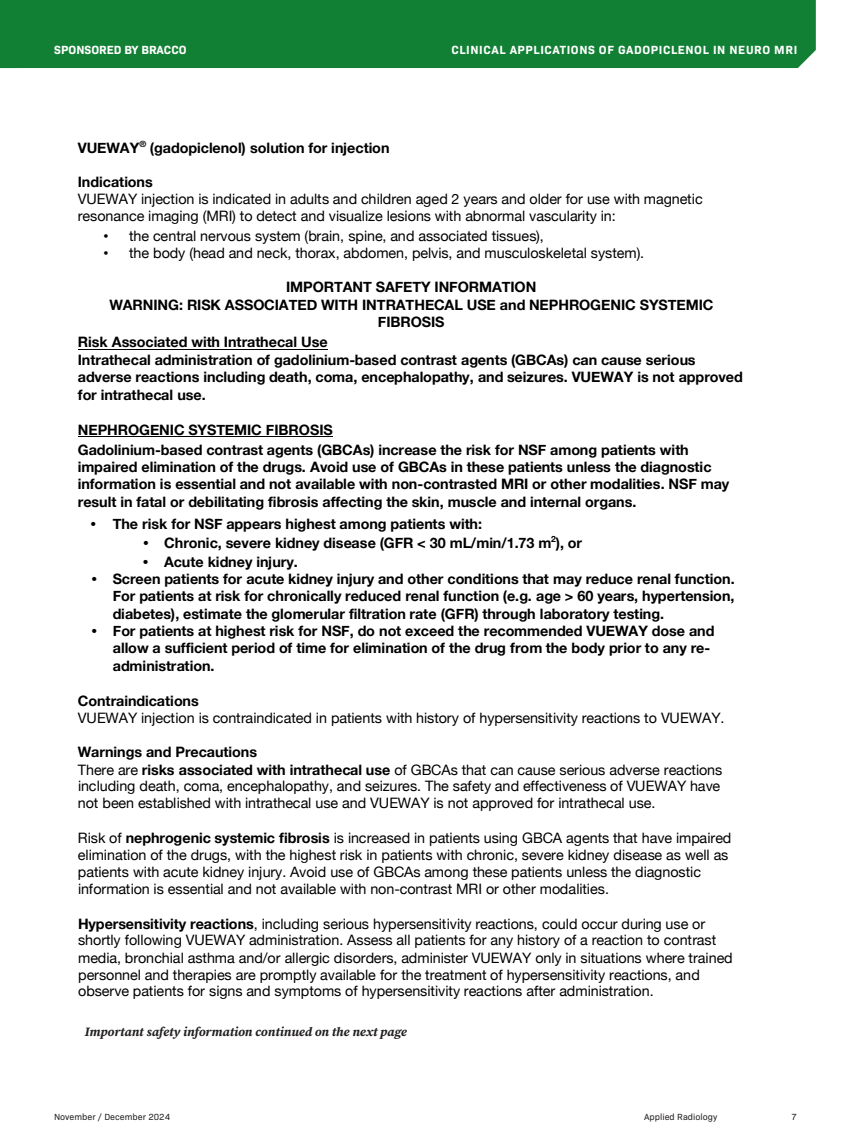
<style>
.page{position:relative;width:851px;height:1148px;background:#fff}
.page>*{position:absolute;margin:0;border:0;box-sizing:border-box;transform-origin:0 0}
.t1{font:14.4px/17px "Helvetica Neue";letter-spacing:-.005em;color:#000}
.t2{font:700 14.4px/17.4px "Helvetica Neue";letter-spacing:-.005em;color:#000}
.Body{font:italic 700 12.75px "Source Serif Pro";color:#231f20}
.t3{font:700 12px "Bio Sans";letter-spacing:.05em;color:#fff}
.t4{font:700 12px "Bio Sans";color:#fff}
.t5{font:9px "Bio Sans";color:#231f20}
.s1{font-weight:700}
.s2{font-family:"Arial"}
</style>
<div class="page">
<div style="left:17px;top:0;width:798px;height:68px;background:#118034"></div>
<svg style="left:0;top:0;width:17px;height:68px"></svg>
<hr style="left:78px;top:349px;width:249px;height:1px;background:#000">
<hr style="left:78px;top:436px;width:254px;height:1px;background:#000">
<p class="t4" style="left:54px;top:41px;width:134px">SPONSORED BY BRACCO</p>
<p class="t3" style="left:451px;top:41px;width:347px">CLINICAL APPLICATIONS OF GADOPICLENOL IN NEURO MRI</p>
<p class="t2" style="left:78px;top:139px;width:313px">VUEWAY<sup>®</sup> (gadopiclenol) solution for injection</p>
<p class="t1" style="left:78px;top:174px;width:626px"><span class="s1">Indications<br></span>VUEWAY injection is indicated in adults and children aged 2 years and older for use with magnetic resonance imaging (MRI) to detect and visualize lesions with abnormal vascularity in:</p>
<p class="t1" style="left:103px;top:228px;width:442px"><span class="s2">•</span> the central nervous system (brain, spine, and associated tissues),</p>
<p class="t1" style="left:103px;top:245px;width:542px"><span class="s2">•</span> the body (head and neck, thorax, abdomen, pelvis, and musculoskeletal system).</p>
<p class="t2" style="left:109px;top:279px;width:605px;text-align:center">IMPORTANT SAFETY INFORMATION<br>WARNING: RISK ASSOCIATED WITH INTRATHECAL USE and NEPHROGENIC SYSTEMIC<br>FIBROSIS</p>
<p class="t2" style="left:78px;top:334px;width:666px">Risk Associated with Intrathecal Use<br>Intrathecal administration of gadolinium-based contrast agents (GBCAs) can cause serious adverse reactions including death, coma, encephalopathy, and seizures. VUEWAY is not approved for intrathecal use.</p>
<p class="t2" style="left:78px;top:420px;width:612px;line-height:20.2px">NEPHROGENIC SYSTEMIC FIBROSIS<br>Gadolinium-based contrast agents (GBCAs) increase the risk for NSF among patients with</p>
<p class="t2" style="left:78px;top:459px;width:653px">impaired elimination of the drugs. Avoid use of GBCAs in these patients unless the diagnostic information is essential and not available with non-contrasted MRI or other modalities. NSF may result in fatal or debilitating fibrosis affecting the skin, muscle and internal organs.</p>
<p class="t2" style="left:91px;top:515px;width:392px"><span class="s2">•</span> The risk for NSF appears highest among patients with:</p>
<p class="t2" style="left:143px;top:534px;width:440px"><span class="s2">•</span> Chronic, severe kidney disease (GFR &lt; 30 mL/min/1.73 m<sup>2</sup>), or</p>
<p class="t2" style="left:143px;top:553px;width:156px"><span class="s2">•</span> Acute kidney injury.</p>
<p class="t2" style="left:113px;top:570px;width:623px;text-align:justify;text-indent:-21px"><span class="s2">•</span> Screen patients for acute kidney injury and other conditions that may reduce renal function.<br>For patients at risk for chronically reduced renal function (e.g. age &gt; 60 years, hypertension, diabetes), estimate the glomerular filtration rate (GFR) through laboratory testing.</p>
<p class="t2" style="left:113px;top:622px;width:603px;text-indent:-21px"><span class="s2">•</span> For patients at highest risk for NSF, do not exceed the recommended VUEWAY dose and allow a sufficient period of time for elimination of the drug from the body prior to any re&shy;administration.</p>
<p class="t1" style="left:78px;top:693px;width:648px"><span class="s1">Contraindications<br></span>VUEWAY injection is contraindicated in patients with history of hypersensitivity reactions to VUEWAY.</p>
<p class="t1" style="left:78px;top:744px;width:646px"><span class="s1">Warnings and Precautions<br></span>There are <span class="s1">risks associated with intrathecal use</span> of GBCAs that can cause serious adverse reactions including death, coma, encephalopathy, and seizures. The safety and effectiveness of VUEWAY have not been established with intrathecal use and VUEWAY is not approved for intrathecal use.</p>
<p class="t1" style="left:78px;top:830px;width:655px">Risk of <span class="s1">nephrogenic systemic fibrosis</span> is increased in patients using GBCA agents that have impaired elimination of the drugs, with the highest risk in patients with chronic, severe kidney disease as well as patients with acute kidney injury. Avoid use of GBCAs among these patients unless the diagnostic information is essential and not available with non-contrast MRI or other modalities.</p>
<p class="t1" style="left:78px;top:916px;width:656px"><span class="s1">Hypersensitivity reactions</span>, including serious hypersensitivity reactions, could occur during use or shortly following VUEWAY administration. Assess all patients for any history of a reaction to contrast media, bronchial asthma and/or allergic disorders, administer VUEWAY only in situations where trained personnel and therapies are promptly available for the treatment of hypersensitivity reactions, and observe patients for signs and symptoms of hypersensitivity reactions after administration.</p>
<p class="Body" style="left:85px;top:1023px;width:323px">Important safety information continued on the next page</p>
<p class="t5" style="left:54px;top:1110px;width:118px">November / December 2024</p>
<p class="t5" style="left:644px;top:1110px;width:75px">Applied Radiology</p>
<p class="t5" style="left:791px;top:1110px;width:7px">7</p>
</div>
